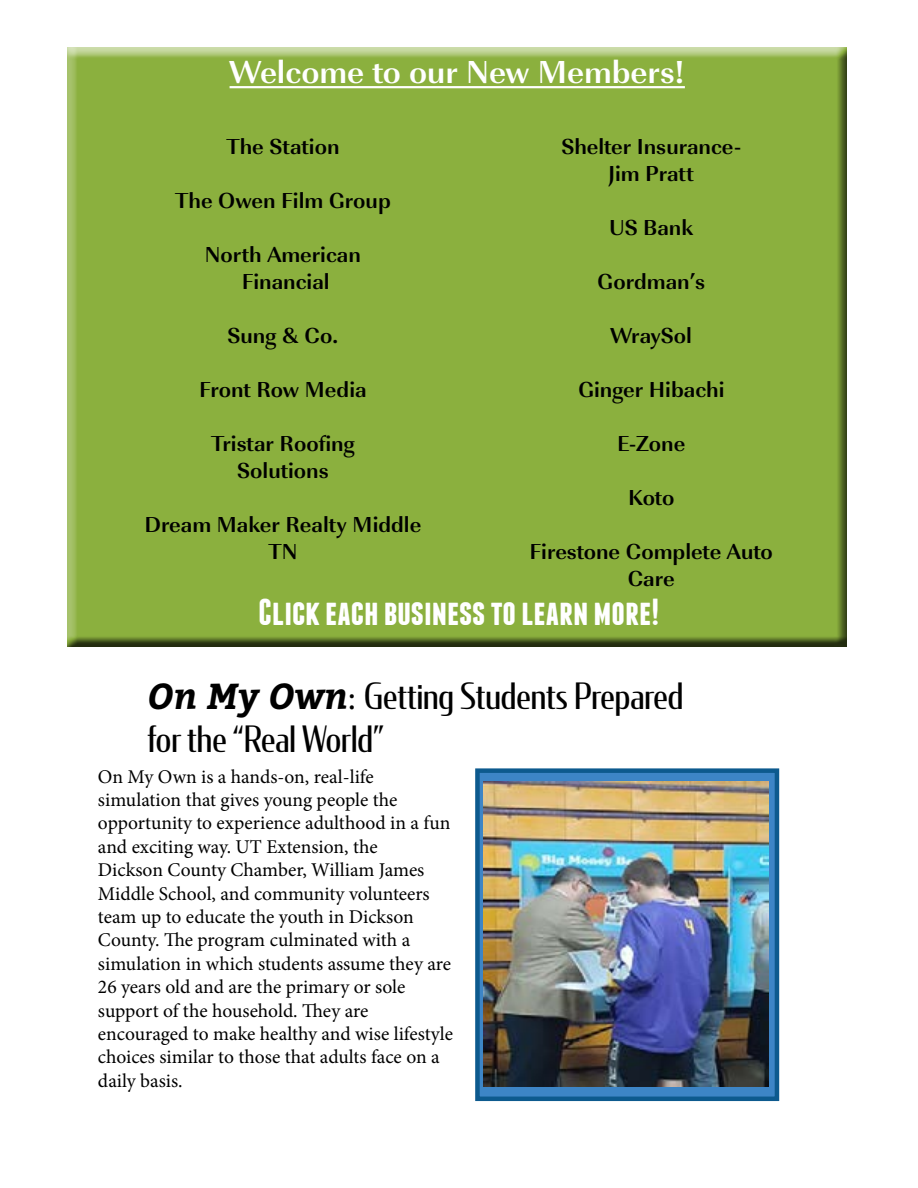
<style>
.page{position:relative;width:918px;height:1188px;background:#fff}
.page>*{position:absolute;margin:0;border:0;box-sizing:border-box;transform-origin:0 0}
.t1{font:700 37.5px "Franchise";color:#fff}
.t2{font:36px/43.2px "Condor Cond";color:#000}
.t3{font:700 33px "Imperial URW";color:#fff}
.t4{font:700 22.5px/27px "Imperial URW";color:#000;text-align:center}
.t5{font:19.5px/23.4px "Minion Pro";color:#000}
.s1{font-family:"Bitter";font-weight:700;font-style:italic}
.s2{font-family:"Minion Pro"}
</style>
<div class="page">
<div style="left:61px;top:40px;width:797px;height:607px;background:#000;opacity:.75"></div>
<div style="left:98px;top:59px;width:718px;height:36px;background:#8bb03e"></div>
<hr style="left:230px;top:86px;width:455px;height:2px;background:#fff">
<div style="left:477px;top:771px;width:300px;height:328px;background:#3d85c6"></div>
<img style="left:484px;top:781px;width:285px;height:305px">
<div style="left:475px;top:768px;width:304px;height:333px;border:4px solid #0d5a8e"></div>
<h3 class="t3" style="left:230px;top:47px;width:457px">Welcome to our New Members!</h3>
<p class="t4" style="left:226px;top:132px;width:115px">The Station</p>
<p class="t4" style="left:175px;top:186px;width:217px">The Owen Film Group</p>
<p class="t4" style="left:205px;top:240px;width:157px">North American<br>Financial</p>
<p class="t4" style="left:228px;top:321px;width:112px">Sung &amp; Co.</p>
<p class="t4" style="left:199px;top:375px;width:169px">Front Row Media</p>
<p class="t4" style="left:211px;top:429px;width:145px">Tristar Roofing<br>Solutions</p>
<p class="t4" style="left:144px;top:510px;width:278px">Dream Maker Realty Middle<br>TN</p>
<h1 class="t1" style="left:259px;top:595px;width:402px">CLICK EACH BUSINESS TO LEARN MORE!</h1>
<p class="t4" style="left:561px;top:132px;width:181px">Shelter Insurance-<br>Jim Pratt</p>
<p class="t4" style="left:609px;top:213px;width:86px">US Bank</p>
<p class="t4" style="left:597px;top:267px;width:109px">Gordman’s</p>
<p class="t4" style="left:610px;top:321px;width:83px">WraySol</p>
<p class="t4" style="left:578px;top:375px;width:148px">Ginger Hibachi</p>
<p class="t4" style="left:617px;top:429px;width:70px">E-Zone</p>
<p class="t4" style="left:628px;top:483px;width:48px">Koto</p>
<p class="t4" style="left:530px;top:537px;width:245px">Firestone Complete Auto<br>Care</p>
<h2 class="t2" style="left:147px;top:673px;width:538px"><span class="s1">On My Own</span><span class="s2">:</span> Getting Students Prepared for the “Real World”</h2>
<p class="t5" style="left:98px;top:765px;width:357px">On My Own is a hands-on, real-life simulation that gives young people the opportunity to experience adulthood in a fun and exciting way. UT Extension, the<br>Dickson County Chamber, William James Middle School, and community volunteers team up to educate the youth in Dickson County. The program culminated with a simulation in which students assume they are 26 years old and are the primary or sole support of the household. They are encouraged to make healthy and wise lifestyle choices similar to those that adults face on a daily basis.</p>
</div>
